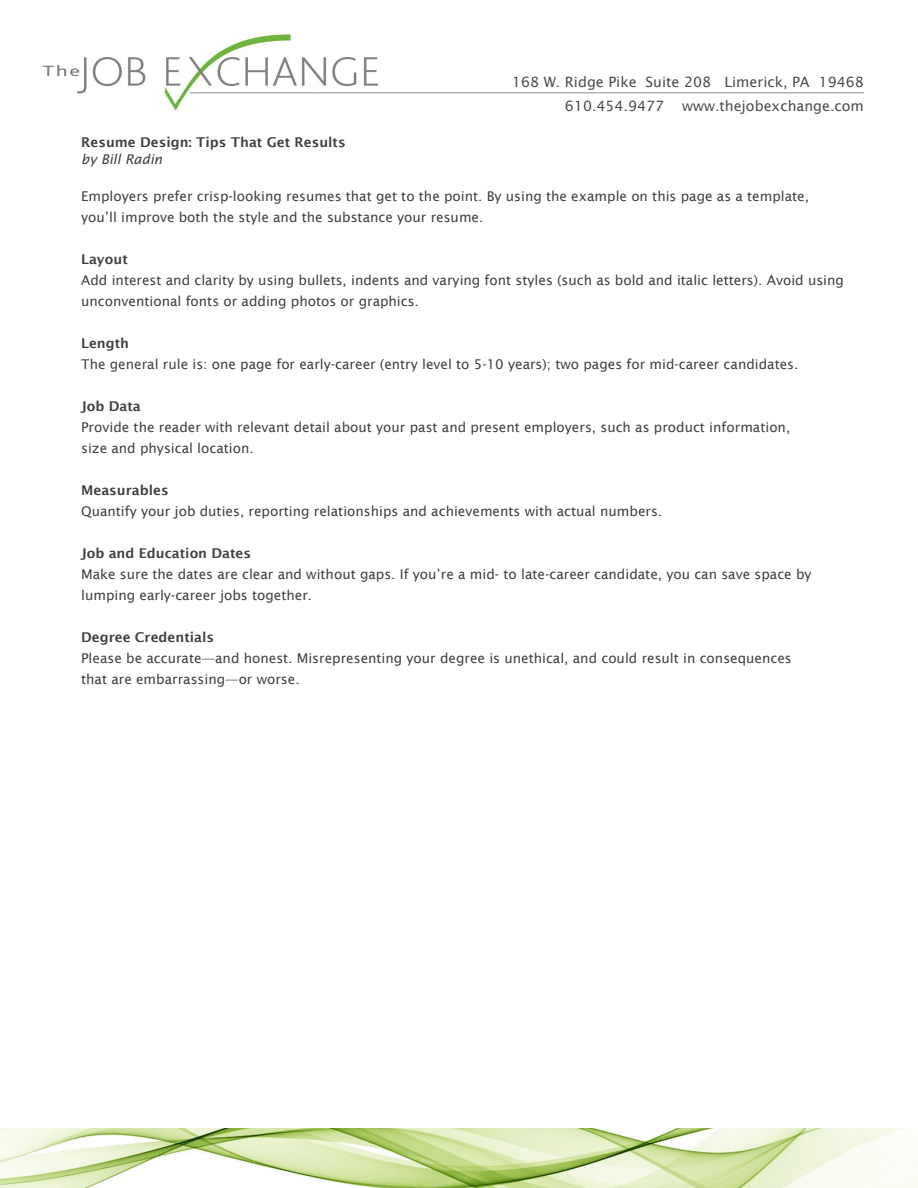
<style>
.page{position:relative;width:918px;height:1188px;background:#fff}
.page>*{position:absolute;margin:0;border:0;box-sizing:border-box;transform-origin:0 0}
.t1{font:14.25px/24px "Lucida Sans";color:#4d4d4f}
.t2{font:13.5px/21px "Lucida Sans";color:#414042}
.t3{font:600 13.5px "Lucida Sans";color:#414042}
.t4{font:italic 13.5px "Lucida Sans";color:#414042}
</style>
<div class="page">
<img style="left:42px;top:34px;width:347px;height:76px">
<hr style="left:190px;top:92px;width:674px;height:1px;background:#86888a">
<img style="left:0;top:1129px;width:918px;height:59px">
<p class="t1" style="left:565px;top:70px;width:300px;text-indent:-53px">168 W. Ridge Pike Suite 208 Limerick, PA 19468<br>610.454.9477</p>
<p class="t1" style="left:682px;top:94px;width:183px">www.thejobexchange.com</p>
<p class="t3" style="left:81px;top:135px;width:266px">Resume Design: Tips That Get Results</p>
<p class="t4" style="left:81px;top:151px;width:83px">by Bill Radin</p>
<p class="t2" style="left:81px;top:185px;width:729px">Employers prefer crisp-looking resumes that get to the point. By using the example on this page as a template, you’ll improve both the style and the substance your resume.</p>
<p class="t3" style="left:81px;top:251px;width:48px">Layout</p>
<p class="t2" style="left:81px;top:269px;width:764px">Add interest and clarity by using bullets, indents and varying font styles (such as bold and italic letters). Avoid using unconventional fonts or adding photos or graphics.</p>
<p class="t3" style="left:81px;top:335px;width:49px">Length</p>
<p class="t2" style="left:81px;top:353px;width:719px">The general rule is: one page for early-career (entry level to 5-10 years); two pages for mid-career candidates.</p>
<p class="t3" style="left:81px;top:398px;width:61px">Job Data</p>
<p class="t2" style="left:81px;top:416px;width:711px">Provide the reader with relevant detail about your past and present employers, such as product information, size and physical location.</p>
<p class="t3" style="left:81px;top:482px;width:89px">Measurables</p>
<p class="t2" style="left:81px;top:500px;width:583px">Quantify your job duties, reporting relationships and achievements with actual numbers.</p>
<p class="t3" style="left:81px;top:545px;width:171px">Job and Education Dates</p>
<p class="t2" style="left:81px;top:563px;width:732px">Make sure the dates are clear and without gaps. If you’re a mid- to late-career candidate, you can save space by lumping early-career jobs together.</p>
<p class="t3" style="left:81px;top:629px;width:135px">Degree Credentials</p>
<p class="t2" style="left:81px;top:648px;width:712px">Please be accurate—and honest. Misrepresenting your degree is unethical, and could result in consequences that are embarrassing—or worse.</p>
</div>
